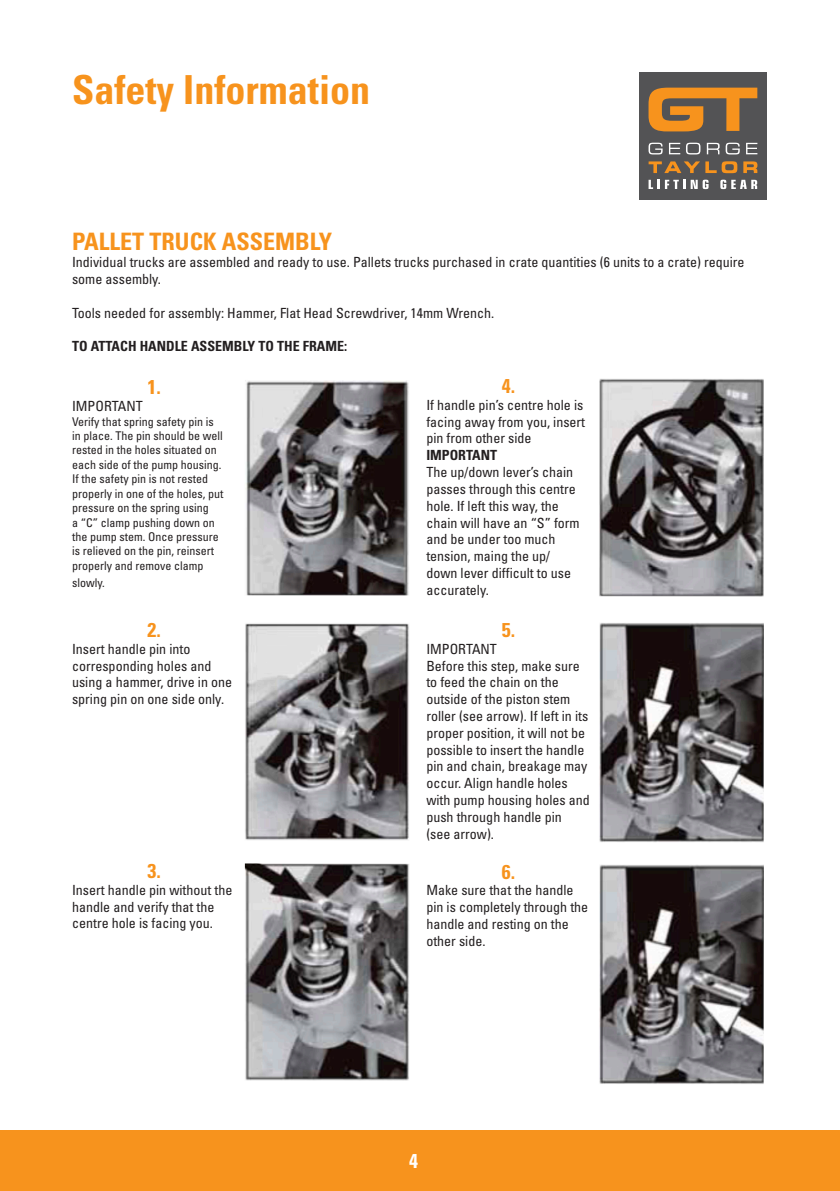
<style>
.page{position:relative;width:840px;height:1191px;background:#fff}
.page>*{position:absolute;margin:0;border:0;box-sizing:border-box;transform-origin:0 0}
.t1{font:700 condensed 40px "Univers";color:#f7931d}
.t2{font:700 condensed 24px "Univers";color:#f7931d}
.t3{font:700 condensed 20px "Univers";color:#f7931d}
.t4{font:700 condensed 20px "Univers";color:#fff}
.t5{font:condensed 14px/16.8px "Univers";color:#231f20}
.t6{font:700 condensed 14px "Univers";color:#231f20}
.t7{font:condensed 12px/14.4px "Univers";color:#231f20}
</style>
<div class="page">
<div style="left:0;top:1130px;width:839px;height:61px;background:#f7931d"></div>
<div style="left:639px;top:72px;width:127px;height:127px;background:#535355"></div>
<svg style="left:648px;top:180px;width:60px;height:9px"></svg>
<svg style="left:720px;top:180px;width:36px;height:9px"></svg>
<svg style="left:648px;top:88px;width:108px;height:43px"></svg>
<svg style="left:648px;top:143px;width:14px;height:11px"></svg>
<svg style="left:669px;top:143px;width:31px;height:11px"></svg>
<svg style="left:706px;top:143px;width:13px;height:11px"></svg>
<svg style="left:725px;top:143px;width:14px;height:11px"></svg>
<svg style="left:746px;top:143px;width:11px;height:11px"></svg>
<svg style="left:648px;top:161px;width:51px;height:12px"></svg>
<svg style="left:705px;top:161px;width:32px;height:12px"></svg>
<svg style="left:743px;top:161px;width:14px;height:12px"></svg>
<img style="left:245px;top:380px;width:164px;height:215px">
<img style="left:245px;top:623px;width:164px;height:217px">
<img style="left:244px;top:863px;width:165px;height:217px">
<img style="left:599px;top:378px;width:164px;height:218px">
<img style="left:599px;top:623px;width:164px;height:219px">
<img style="left:599px;top:864px;width:164px;height:220px">
<p class="t1" style="left:72px;top:65px;width:299px">Safety Information</p>
<p class="t2" style="left:72px;top:227px;width:261px">PALLET TRUCK ASSEMBLY</p>
<p class="t5" style="left:72px;top:254px;width:673px">Individual trucks are assembled and ready to use. Pallets trucks purchased in crate quantities (6 units to a crate) require some assembly.</p>
<p class="t5" style="left:72px;top:304px;width:423px">Tools needed for assembly: Hammer, Flat Head Screwdriver, 14mm Wrench.</p>
<p class="t6" style="left:72px;top:338px;width:276px">TO ATTACH HANDLE ASSEMBLY TO THE FRAME:</p>
<p class="t3" style="left:147px;top:375px;width:15px">1.</p>
<p class="t5" style="left:72px;top:398px;width:72px">IMPORTANT</p>
<p class="t7" style="left:72px;top:414px;width:153px">Verify that spring safety pin is in place. The pin should be well rested in the holes situated on each side of the pump housing.<br>If the safety pin is not rested properly in one of the holes, put pressure on the spring using<br>a “C” clamp pushing down on the pump stem. Once pressure is relieved on the pin, reinsert properly and remove clamp</p>
<p class="t7" style="left:72px;top:575px;width:34px">slowly.</p>
<p class="t3" style="left:147px;top:617px;width:15px">2.</p>
<p class="t5" style="left:72px;top:640px;width:161px">Insert handle pin into corresponding holes and using a hammer, drive in one spring pin on one side only.</p>
<p class="t3" style="left:147px;top:858px;width:15px">3.</p>
<p class="t5" style="left:72px;top:881px;width:162px">Insert handle pin without the handle and verify that the centre hole is facing you.</p>
<p class="t3" style="left:501px;top:374px;width:15px">4.</p>
<p class="t5" style="left:426px;top:396px;width:160px">If handle pin’s centre hole is facing away from you, insert pin from other side</p>
<p class="t6" style="left:426px;top:447px;width:72px">IMPORTANT</p>
<p class="t5" style="left:426px;top:463px;width:155px">The up/down lever’s chain passes through this centre hole. If left this way, the chain will have an “S” form and be under too much tension, maing the up/ down lever difficult to use accurately.</p>
<p class="t3" style="left:501px;top:617px;width:15px">5.</p>
<p class="t5" style="left:426px;top:640px;width:72px">IMPORTANT</p>
<p class="t5" style="left:426px;top:657px;width:165px">Before this step, make sure to feed the chain on the outside of the piston stem roller (see arrow). If left in its proper position, it will not be possible to insert the handle pin and chain, breakage may occur. Align handle holes with pump housing holes and push through handle pin</p>
<p class="t5" style="left:426px;top:825px;width:69px">(see arrow).</p>
<p class="t3" style="left:501px;top:859px;width:15px">6.</p>
<p class="t5" style="left:426px;top:882px;width:163px">Make sure that the handle pin is completely through the handle and resting on the other side.</p>
<h3 class="t4" style="left:409px;top:1148px;width:10px">4</h3>
</div>
